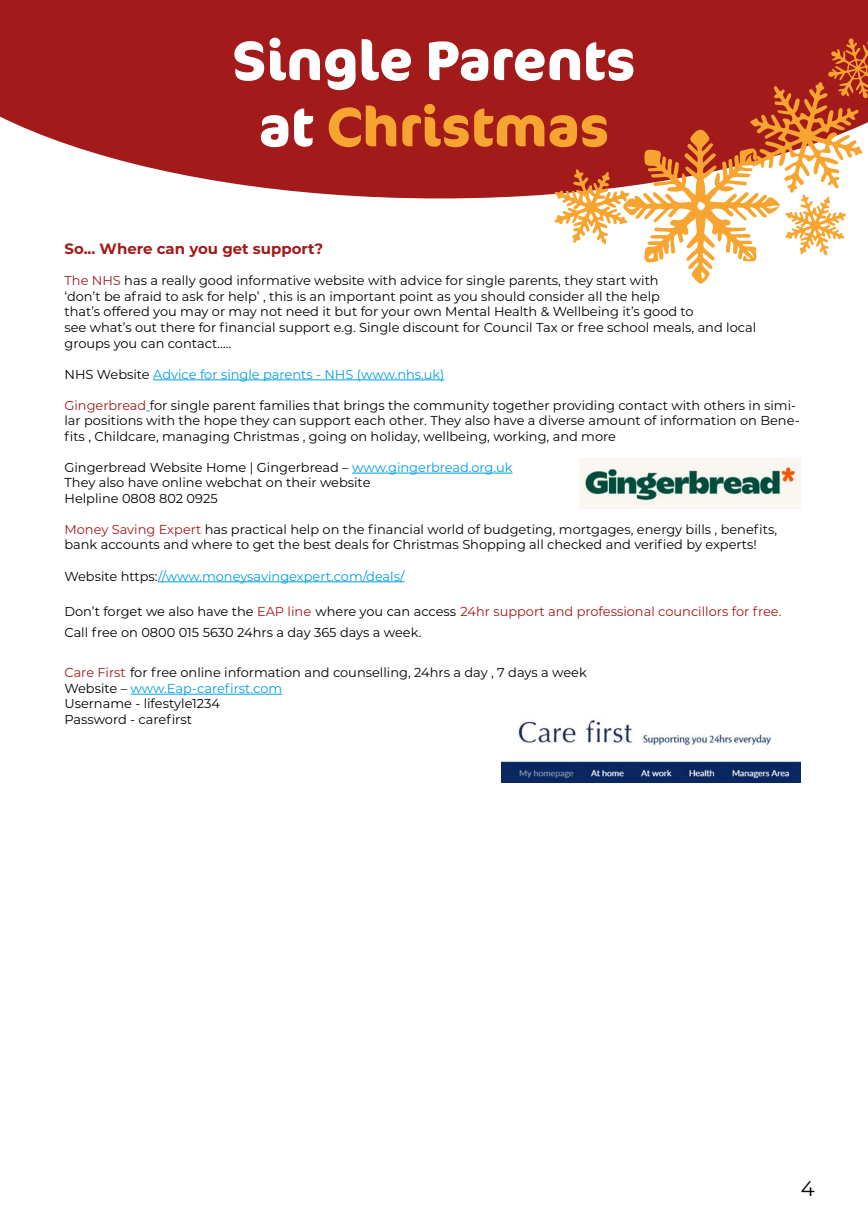
<style>
.page{position:relative;width:868px;height:1228px;background:#fff}
.page>*{position:absolute;margin:0;border:0;box-sizing:border-box;transform-origin:0 0}
.t1{font:700 55.19px/66.2px "Cocon Pro";color:#fff;text-align:center}
.t2{font:21px "Montserrat";color:#000}
.t3{font:700 14.95px "Montserrat";color:#a31a1a}
.t4{font:12.95px/15.5px "Montserrat";color:#000}
.t5{font:12.95px "Montserrat";color:#009fe3}
.s1{color:#f7a430}
.s2{color:#a31a1a}
.s3{color:#000}
.s4{color:#009fe3}
</style>
<div class="page">
<svg style="left:0;top:0;width:868px;height:198px;background:#ab2e2e"></svg>
<hr style="left:153px;top:380px;width:292px;height:1px;background:#009fe3">
<hr style="left:352px;top:473px;width:161px;height:1px;background:#009fe3">
<hr style="left:158px;top:581px;width:246px;height:1px;background:#009fe3">
<hr style="left:131px;top:694px;width:151px;height:1px;background:#009fe3">
<img style="left:502px;top:720px;width:299px;height:63px">
<svg style="left:554px;top:38px;width:314px;height:246px"></svg>
<img style="left:579px;top:458px;width:222px;height:51px">
<h1 class="t1" style="left:232px;top:26px;width:405px">Single Parents at <span class="s1">Christmas</span></h1>
<p class="t3" style="left:64px;top:238px;width:260px">So... Where can you get support?</p>
<p class="t4" style="left:64px;top:273px;width:693px"><span class="s2">The NHS</span> has a really good informative website with advice for single parents, they start with<br>‘don’t be afraid to ask for help’ , this is an important point as you should consider all the help<br>that’s offered you may or may not need it but for your own Mental Health &amp; Wellbeing it’s good to<br>see what’s out there for financial support e.g. Single discount for Council Tax or free school meals, and local groups you can contact…..</p>
<p class="t5" style="left:64px;top:365px;width:382px"><span class="s3">NHS Website</span> Advice for single parents - NHS (www.nhs.uk)</p>
<p class="t4" style="left:64px;top:397px;width:737px"><span class="s2">Gingerbread</span> for single parent families that brings the community together providing contact with others in simi&shy;lar positions with the hope they can support each other. They also have a diverse amount of information on Bene&shy;fits , Childcare, managing Christmas , going on holiday, wellbeing, working, and more</p>
<p class="t4" style="left:64px;top:459px;width:450px">Gingerbread Website Home | Gingerbread – <span class="s4">www.gingerbread.org.uk<br></span>They also have online webchat on their website<br>Helpline 0808 802 0925</p>
<p class="t4" style="left:64px;top:521px;width:714px"><span class="s2">Money Saving Expert</span> has practical help on the financial world of budgeting, mortgages, energy bills , benefits, bank accounts and where to get the best deals for Christmas Shopping all checked and verified by experts!</p>
<p class="t5" style="left:64px;top:567px;width:341px"><span class="s3">Website https:</span>//www.moneysavingexpert.com/deals/</p>
<p class="t4" style="left:64px;top:601px;width:719px;line-height:20.4px">Don’t forget we also have the <span class="s2">EAP line</span> where you can access <span class="s2">24hr support and professional councillors for free.<br></span>Call free on 0800 015 5630 24hrs a day 365 days a week.</p>
<p class="t4" style="left:64px;top:664px;width:524px"><span class="s2">Care First</span> for free online information and counselling, 24hrs a day , 7 days a week Website – <span class="s4">www.Eap-carefirst.com<br></span>Username - lifestyle1234<br>Password - carefirst</p>
<h2 class="t2" style="left:801px;top:1174px;width:15px">4</h2>
</div>
